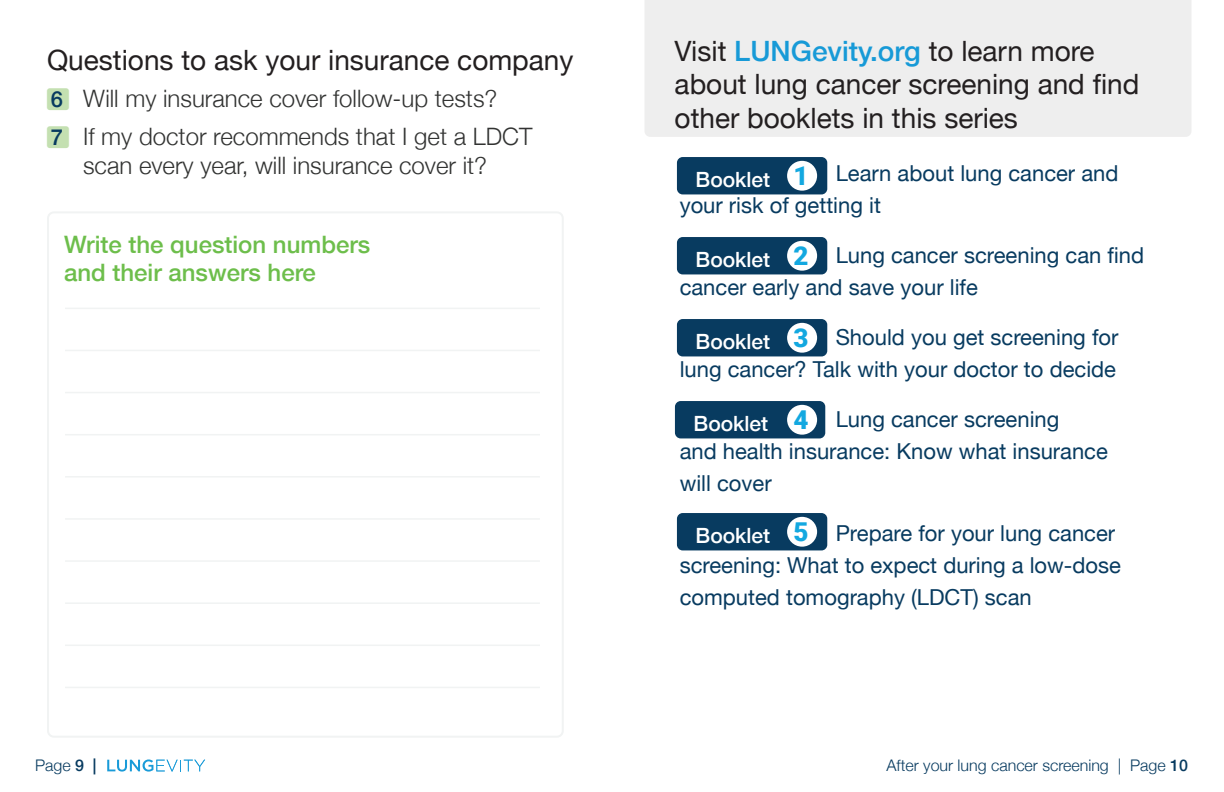
<style>
.page{position:relative;width:1224px;height:792px;background:#fff}
.page>*{position:absolute;margin:0;border:0;box-sizing:border-box;transform-origin:0 0}
.t1{font:28px/33.6px "Helvetica Neue";color:#231f20}
.t2{font:900 26px "Roboto";color:#13a8e0}
.t3{font:300 24px/37.8px "Helvetica Neue";color:#323332}
.t4{font:500 24px/28.8px "Helvetica Neue";color:#6dbe4b}
.t5{font:22px/32px "Helvetica Neue";color:#083b60}
.t6{font:500 22px/38px "Helvetica Neue";color:#083b60}
.t7{font:500 21px "Helvetica Neue";color:#fff}
.t8{font:300 16px "Helvetica Neue";color:#083b60}
.s1{font-weight:500;color:#179ad7}
.s2{font-family:"Roboto";font-weight:900;font-size:26px;color:#13a8e0}
.s3{font-weight:500}
</style>
<div class="page">
<svg style="left:107px;top:759px;width:98px;height:13px"></svg>
<div style="left:47px;top:211px;width:517px;height:527px;border:2px solid #f1f3f3;border-radius:6px"></div>
<hr style="left:65px;top:350px;width:475px;height:1px;background:#f1f3f3">
<hr style="left:65px;top:308px;width:475px;height:1px;background:#f1f3f3">
<hr style="left:65px;top:392px;width:475px;height:1px;background:#f1f3f3">
<hr style="left:65px;top:434px;width:475px;height:1px;background:#f1f3f3">
<hr style="left:65px;top:476px;width:475px;height:2px;background:#f1f3f3">
<hr style="left:65px;top:518px;width:475px;height:2px;background:#f1f3f3">
<hr style="left:65px;top:560px;width:475px;height:2px;background:#f1f3f3">
<hr style="left:65px;top:602px;width:475px;height:2px;background:#f1f3f3">
<hr style="left:65px;top:645px;width:475px;height:1px;background:#f1f3f3">
<hr style="left:65px;top:687px;width:475px;height:1px;background:#f1f3f3">
<div style="left:645px;top:0;width:546px;height:137px;background:#eee"></div>
<div style="left:677px;top:237px;width:150px;height:37px;background:#083b60;border-radius:6px"></div>
<div style="left:677px;top:319px;width:150px;height:37px;background:#083b60;border-radius:6px"></div>
<div style="left:675px;top:401px;width:150px;height:37px;background:#083b60;border-radius:6px"></div>
<div style="left:677px;top:513px;width:150px;height:37px;background:#083b60;border-radius:6px"></div>
<div style="left:787px;top:241px;width:30px;height:30px;background:#fff;border-radius:50%"></div>
<div style="left:787px;top:323px;width:30px;height:30px;background:#fff;border-radius:50%"></div>
<div style="left:787px;top:405px;width:30px;height:30px;background:#fff;border-radius:50%"></div>
<div style="left:787px;top:517px;width:30px;height:30px;background:#fff;border-radius:50%"></div>
<div style="left:677px;top:157px;width:150px;height:37px;background:#083b60;border-radius:6px"></div>
<div style="left:787px;top:161px;width:30px;height:30px;background:#fff;border-radius:50%"></div>
<p class="t1" style="left:47px;top:43px;width:528px">Questions to ask your insurance company</p>
<p class="t3" style="left:83px;top:80px;width:451px">Will my insurance cover follow-up tests?<br>If my doctor recommends that I get a LDCT</p>
<p class="t3" style="left:83px;top:146px;width:406px">scan every year, will insurance cover it?</p>
<p class="t6" style="left:51px;top:80px;width:14px">6<br>7</p>
<p class="t4" style="left:64px;top:229px;width:308px">Write the question numbers and their answers here</p>
<p class="t1" style="left:675px;top:34px;width:466px">Visit <span class="s1">LUNGevity.org</span> to learn more about lung cancer screening and find other booklets in this series</p>
<p class="t5" style="left:680px;top:156px;width:440px;text-indent:156px">Learn about lung cancer and your risk of getting it</p>
<p class="t5" style="left:680px;top:238px;width:466px;text-indent:156px">Lung cancer screening can find cancer early and save your life</p>
<p class="t5" style="left:680px;top:320px;width:440px;text-align:right">Should you get screening for<br>lung cancer? Talk with your doctor to decide</p>
<p class="t5" style="left:680px;top:402px;width:430px;text-indent:156px">Lung cancer screening<br>and health insurance: Know what insurance will cover</p>
<p class="t5" style="left:680px;top:516px;width:443px;text-indent:156px">Prepare for your lung cancer screening: What to expect during a low-dose computed tomography (LDCT) scan</p>
<p class="t7" style="left:696px;top:162px;width:115px">Booklet <span class="s2">1</span></p>
<p class="t2" style="left:794px;top:238px;width:17px">2</p>
<p class="t7" style="left:696px;top:242px;width:76px">Booklet</p>
<p class="t2" style="left:794px;top:320px;width:17px">3</p>
<p class="t7" style="left:696px;top:324px;width:76px">Booklet</p>
<p class="t2" style="left:794px;top:402px;width:17px">4</p>
<p class="t7" style="left:694px;top:406px;width:76px">Booklet</p>
<p class="t2" style="left:794px;top:514px;width:17px">5</p>
<p class="t7" style="left:696px;top:518px;width:76px">Booklet</p>
<p class="t8" style="left:35px;top:756px;width:63px">Page <span class="s3">9 |</span></p>
<p class="t8" style="left:887px;top:756px;width:303px">After your lung cancer screening | Page <span class="s3">10</span></p>
</div>
